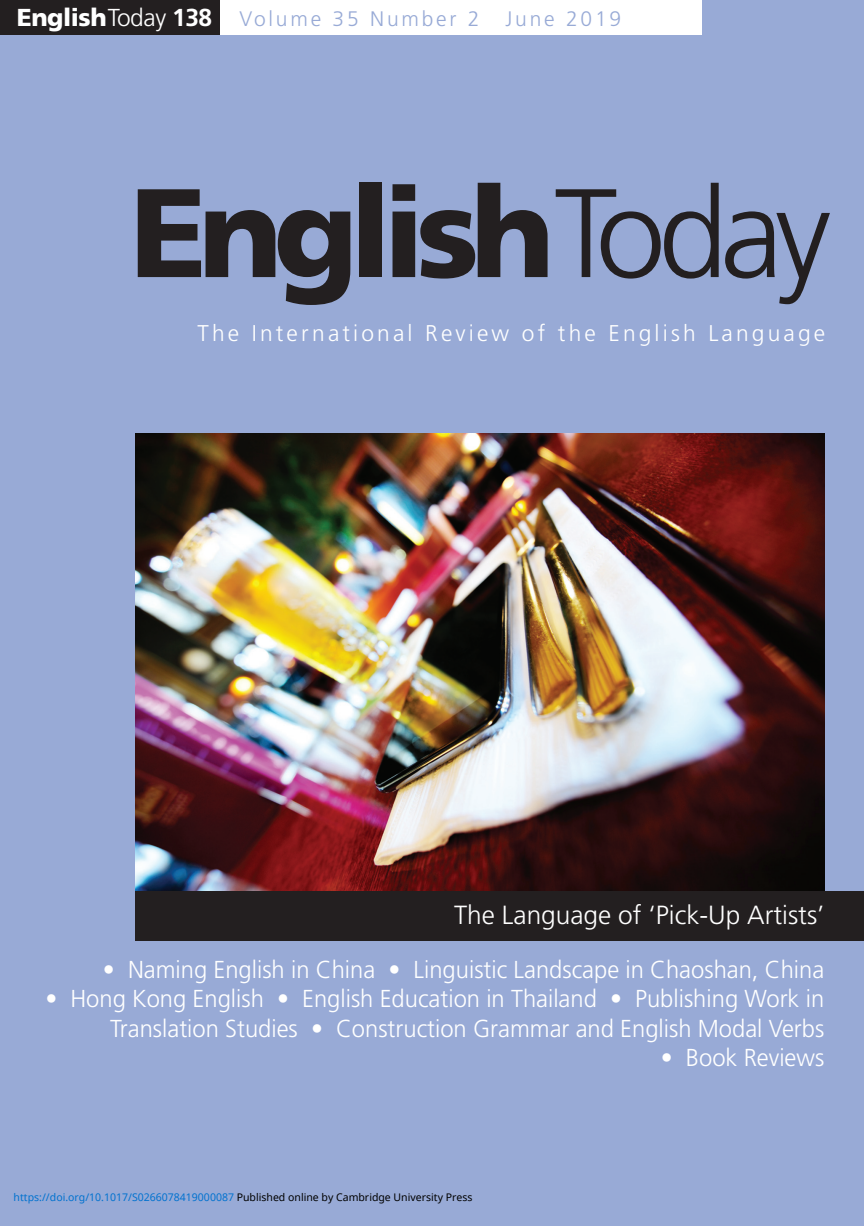
<style>
.page{position:relative;width:864px;height:1226px;background:#fff}
.page>*{position:absolute;margin:0;border:0;box-sizing:border-box;transform-origin:0 0}
.t1{font:900 125.65px "Frutiger";letter-spacing:-.07em;color:#231f20}
.t2{font:300 26.25px "Frutiger";color:#fff}
.t3{font:300 24.5px/29.4px "Frutiger";color:#fff;text-align:right}
.t4{font:900 24.5px "Frutiger";letter-spacing:-.02em;color:#fff}
.t5{font:300 22.75px "Frutiger";letter-spacing:.14em;color:#fff}
.t6{font:300 21px "Frutiger";letter-spacing:.13em;color:#98aad6}
.t7{font:10.5px "Noto Sans";color:#0172cf}
.s1{font-weight:300}
.s2{font-weight:700}
.s3{color:#000}
</style>
<div class="page">
<div style="left:0;top:0;width:863px;height:1225px;background:#98aad6"></div>
<div style="left:215px;top:0;width:486px;height:35px;background:#fff"></div>
<img style="left:135px;top:433px;width:688px;height:457px">
<div style="left:135px;top:890px;width:728px;height:50px;background:#231f20"></div>
<div style="left:0;top:0;width:219px;height:35px;background:#231f20"></div>
<p class="t4" style="left:17px;top:8px;width:197px">English<span class="s1">Today</span> <span class="s2">138</span></p>
<p class="t6" style="left:239px;top:10px;width:383px">Volume 35 Number 2 June 2019</p>
<p class="t1" style="left:130px;top:183px;width:702px">English<span class="s1">Today</span></p>
<p class="t5" style="left:197px;top:324px;width:629px">The International Review of the English Language</p>
<p class="t2" style="left:454px;top:904px;width:372px">The Language of ‘Pick-Up Artists’</p>
<p class="t3" style="left:103px;top:956px;width:722px">• Naming English in China • Linguistic Landscape in Chaoshan, China</p>
<p class="t3" style="left:45px;top:985px;width:780px">• Hong Kong English • English Education in Thailand • Publishing Work in<br>Translation Studies • Construction Grammar and English Modal Verbs</p>
<p class="t3" style="left:660px;top:1044px;width:165px">• Book Reviews</p>
<p class="t7" style="left:14px;top:1189px;width:460px">https://doi.org/10.1017/S0266078419000087 <span class="s3">Published online by Cambridge University Press</span></p>
</div>
